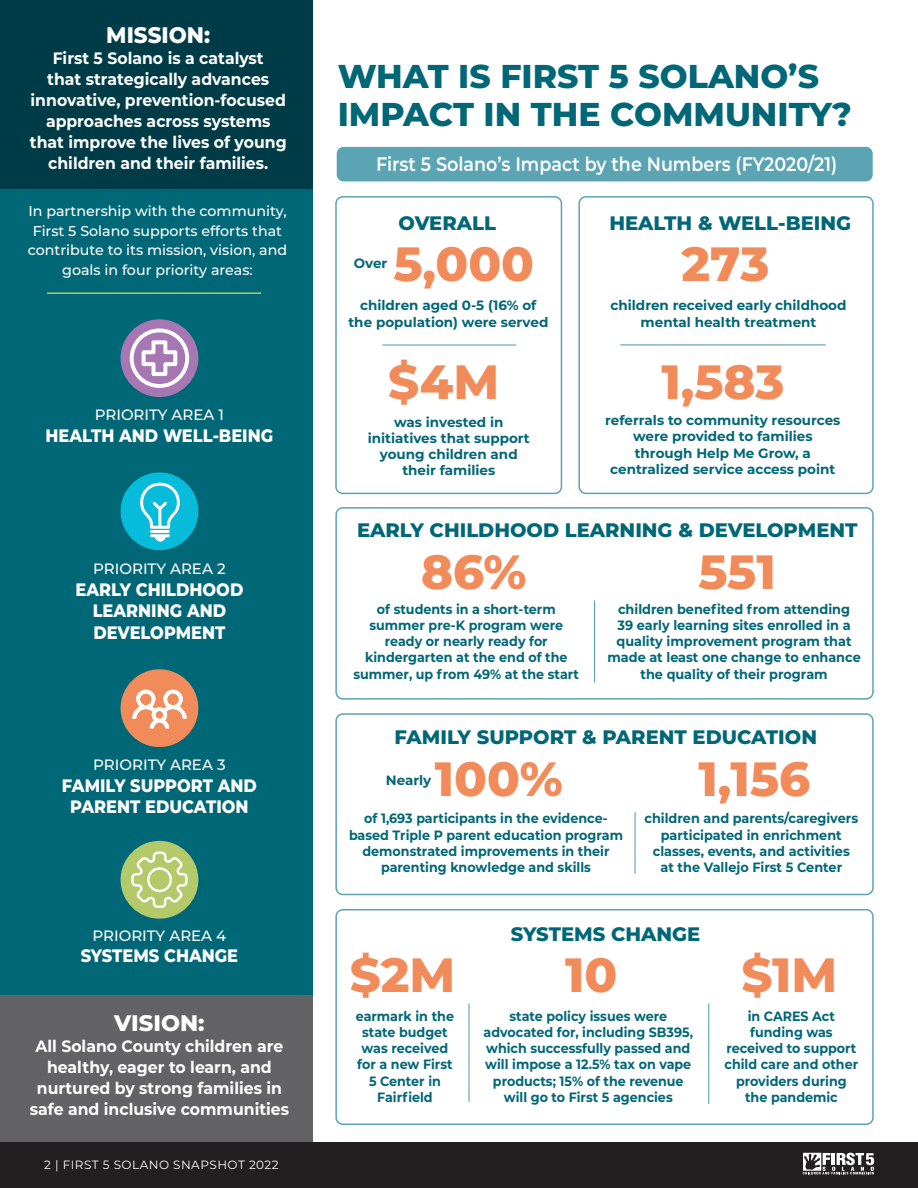
<style>
.page{position:relative;width:918px;height:1188px;background:#fff}
.page>*{position:absolute;margin:0;border:0;box-sizing:border-box;transform-origin:0 0}
.t1{font:800 48px "Montserrat";color:#f28b5a}
.t2{font:800 33px/37.5px "Montserrat";color:#006777}
.t3{font:800 22.5px "Montserrat";color:#fff;scale:.95 1}
.t4{font:800 22.5px "Montserrat";color:#fff}
.t5{font:800 19.5px "Montserrat";color:#006777}
.t6{font:600 19.5px "Montserrat";color:#fff;scale:.9 1}
.t7{font:800 18px/21.6px "Montserrat";color:#fff;text-align:center;scale:.9 1}
.t8{font:700 16.5px/21px "Montserrat";color:#fff;text-align:center;scale:.95 1}
.t9{font:500 15px "Montserrat";color:#fff}
.t10{font:500 14.25px/19.5px "Montserrat";color:#fff;text-align:center}
.t11{font:700 13.5px/16.2px "Montserrat";color:#006777;text-align:center;scale:.94 1}
.t12{font:700 13.5px/16.2px "Montserrat";color:#006777;text-align:center}
.t13{font:700 13.5px/16.2px "Montserrat";color:#006777;text-align:center;scale:.95 1}
.footer-text-left-whi{font:12px "Montserrat";letter-spacing:.04em;color:#fff}
</style>
<div class="page">
<div style="left:0;top:0;width:312px;height:1188px;background:#006777"></div>
<div style="left:0;top:996px;width:312px;height:192px;background:#636366"></div>
<div style="left:0;top:0;width:312px;height:189px;background:#003c47"></div>
<div style="left:121px;top:319px;width:77px;height:78px;background:#a677b3;border-radius:50%"></div>
<div style="left:121px;top:472px;width:77px;height:78px;background:#07bbda;border-radius:50%"></div>
<svg style="left:140px;top:483px;width:40px;height:59px"></svg>
<div style="left:121px;top:669px;width:77px;height:78px;background:#f28b5a;border-radius:50%"></div>
<div style="left:121px;top:841px;width:77px;height:78px;background:#b4c96a;border-radius:50%"></div>
<div style="left:0;top:1143px;width:918px;height:45px;background:#231f20"></div>
<hr style="left:47px;top:292px;width:214px;height:2px;background:#b4c96a">
<hr style="left:382px;top:344px;width:134px;height:2px;background:#5ba4b3">
<hr style="left:594px;top:600px;width:1px;height:83px;background:#5ba4b3">
<hr style="left:634px;top:812px;width:2px;height:62px;background:#5ba4b3">
<hr style="left:468px;top:1004px;width:2px;height:98px;background:#5ba4b3">
<hr style="left:708px;top:1004px;width:1px;height:100px;background:#5ba4b3">
<hr style="left:620px;top:344px;width:206px;height:1px;background:#5ba4b3">
<div style="left:335px;top:196px;width:227px;height:298px;border:2px solid #5ba4b3;border-radius:7px"></div>
<div style="left:578px;top:196px;width:296px;height:298px;border:2px solid #5ba4b3;border-radius:7px"></div>
<div style="left:335px;top:507px;width:539px;height:193px;border:2px solid #5ba4b3;border-radius:7px"></div>
<div style="left:335px;top:713px;width:539px;height:182px;border:2px solid #5ba4b3;border-radius:7px"></div>
<div style="left:335px;top:909px;width:539px;height:216px;border:2px solid #5ba4b3;border-radius:7px"></div>
<div style="left:337px;top:147px;width:536px;height:34px;background:#5ba4b3;border-radius:7px"></div>
<svg style="left:132px;top:689px;width:55px;height:39px"></svg>
<svg style="left:130px;top:328px;width:59px;height:60px"></svg>
<svg style="left:130px;top:840px;width:59px;height:69px"></svg>
<svg style="left:803px;top:1153px;width:71px;height:21px"></svg>
<p class="t3" style="left:106px;top:18px;width:111px">MISSION:</p>
<p class="t8" style="left:30px;top:47px;width:272px">First 5 Solano is a catalyst<br>that strategically advances innovative, prevention-focused approaches across systems that improve the lives of young children and their families.</p>
<p class="t10" style="left:28px;top:201px;width:261px">In partnership with the community, First 5 Solano supports efforts that contribute to its mission, vision, and goals in four priority areas:</p>
<p class="t9" style="left:95px;top:404px;width:131px">PRIORITY AREA 1</p>
<p class="t7" style="left:46px;top:424px;width:255px">HEALTH AND WELL-BEING</p>
<p class="t9" style="left:93px;top:558px;width:134px">PRIORITY AREA 2</p>
<p class="t7" style="left:76px;top:578px;width:188px">EARLY CHILDHOOD<br>LEARNING AND<br>DEVELOPMENT</p>
<p class="t9" style="left:93px;top:754px;width:134px">PRIORITY AREA 3</p>
<p class="t7" style="left:62px;top:774px;width:218px">FAMILY SUPPORT AND<br>PARENT EDUCATION</p>
<p class="t9" style="left:93px;top:925px;width:135px">PRIORITY AREA 4</p>
<p class="t7" style="left:81px;top:944px;width:177px">SYSTEMS CHANGE</p>
<p class="t4" style="left:114px;top:1007px;width:92px">VISION:</p>
<p class="t8" style="left:30px;top:1035px;width:275px">All Solano County children are healthy, eager to learn, and nurtured by strong families in safe and inclusive communities</p>
<p class="footer-text-left-whi" style="left:44px;top:1156px;width:236px">2 | FIRST 5 SOLANO SNAPSHOT 2022</p>
<p class="t2" style="left:338px;top:56px;width:515px">WHAT IS FIRST 5 SOLANO’S<br>IMPACT IN THE COMMUNITY?</p>
<p class="t6" style="left:376px;top:150px;width:514px">First 5 Solano’s Impact by the Numbers (FY2020/21)</p>
<p class="t5" style="left:399px;top:208px;width:99px">OVERALL</p>
<p class="t5" style="left:609px;top:208px;width:243px">HEALTH &amp; WELL-BEING</p>
<p class="t1" style="left:393px;top:229px;width:142px">5,000</p>
<p class="t1" style="left:682px;top:229px;width:89px">273</p>
<p class="t12" style="left:354px;top:254px;width:35px">Over</p>
<p class="t12" style="left:348px;top:297px;width:201px">children aged 0-5 (16% of the population) were served</p>
<p class="t1" style="left:388px;top:347px;width:112px">$4M</p>
<p class="t12" style="left:368px;top:413px;width:164px">was invested in initiatives that support young children and their families</p>
<p class="t12" style="left:611px;top:297px;width:237px">children received early childhood mental health treatment</p>
<p class="t1" style="left:661px;top:347px;width:125px">1,583</p>
<p class="t12" style="left:605px;top:412px;width:237px">referrals to community resources were provided to families through Help Me Grow, a centralized service access point</p>
<p class="t5" style="left:357px;top:516px;width:502px">EARLY CHILDHOOD LEARNING &amp; DEVELOPMENT</p>
<p class="t1" style="left:421px;top:537px;width:107px">86%</p>
<p class="t11" style="left:353px;top:600px;width:242px">of students in a short-term summer pre-K program were ready or nearly ready for kindergarten at the end of the summer, up from 49% at the start</p>
<p class="t1" style="left:698px;top:537px;width:79px">551</p>
<p class="t13" style="left:607px;top:600px;width:268px">children benefited from attending<br>39 early learning sites enrolled in a quality improvement program that made at least one change to enhance the quality of their program</p>
<p class="t5" style="left:395px;top:723px;width:424px">FAMILY SUPPORT &amp; PARENT EDUCATION</p>
<p class="t1" style="left:435px;top:744px;width:130px">100%</p>
<p class="t12" style="left:386px;top:771px;width:47px">Nearly</p>
<p class="t11" style="left:349px;top:810px;width:293px">of 1,693 participants in the evidence&shy;based Triple P parent education program demonstrated improvements in their parenting knowledge and skills</p>
<p class="t1" style="left:698px;top:744px;width:113px">1,156</p>
<p class="t13" style="left:645px;top:810px;width:226px">children and parents/caregivers participated in enrichment classes, events, and activities at the Vallejo First 5 Center</p>
<p class="t5" style="left:511px;top:920px;width:191px">SYSTEMS CHANGE</p>
<p class="t1" style="left:350px;top:940px;width:107px">$2M</p>
<p class="t1" style="left:565px;top:940px;width:54px">10</p>
<p class="t1" style="left:742px;top:940px;width:97px">$1M</p>
<p class="t11" style="left:356px;top:1007px;width:106px">earmark in the state budget was received for a new First<br>5 Center in<br>Fairfield</p>
<p class="t11" style="left:725px;top:1007px;width:144px">in CARES Act funding was received to support child care and other providers during the pandemic</p>
<p class="t11" style="left:483px;top:1007px;width:225px">state policy issues were advocated for, including SB395, which successfully passed and will impose a 12.5% tax on vape products; 15% of the revenue will go to First 5 agencies</p>
</div>
